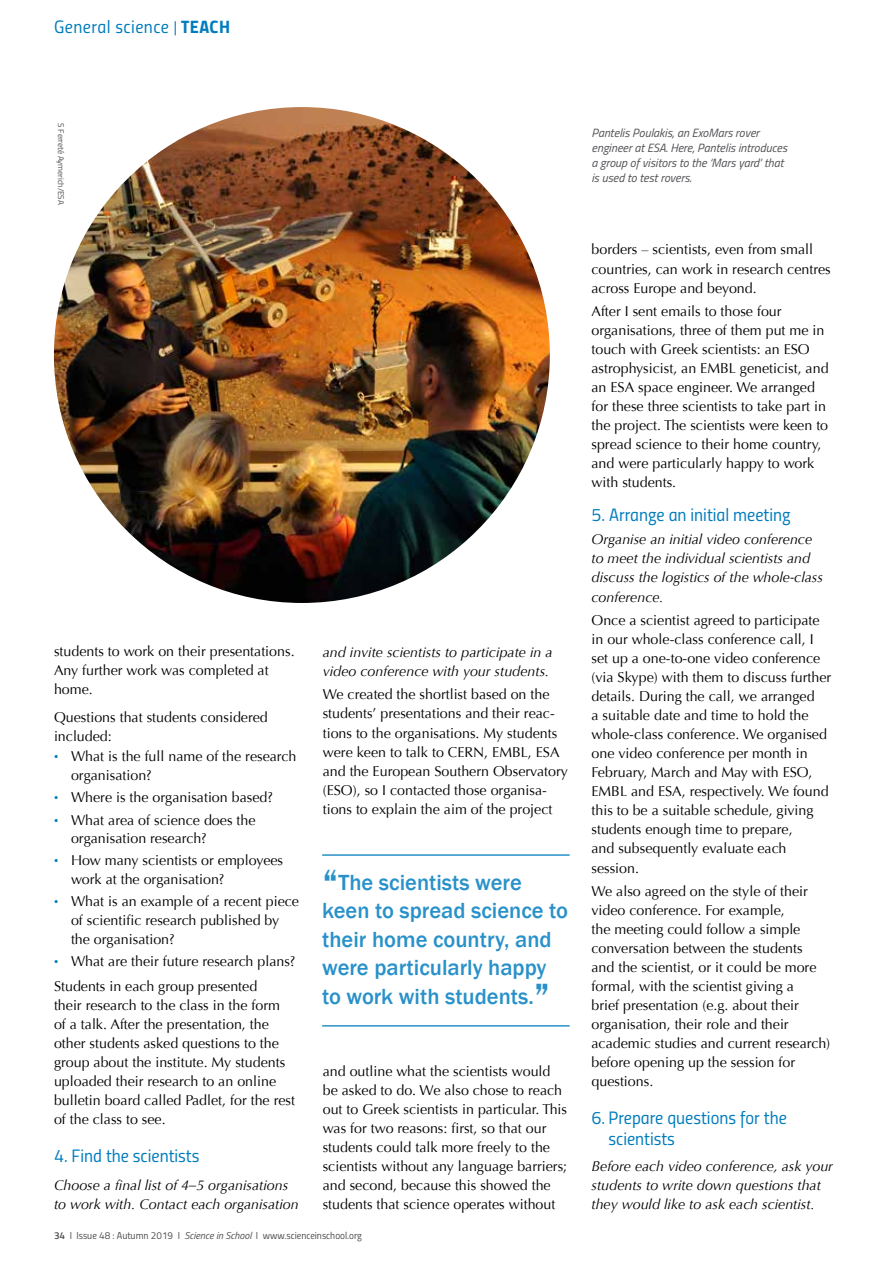
<style>
.page{position:relative;width:893px;height:1263px;background:#fff}
.page>*{position:absolute;margin:0;border:0;box-sizing:border-box;transform-origin:0 0}
.t1{font:500 22.5px/28.5px "Franklin Gothic";color:#2991c9}
.t2{font:18px/21px "Titillium Regular Upright";color:#007cbd}
.t3{font:18px "Titillium Regular Upright";letter-spacing:.025em;color:#007cbd}
.t4{font:14.25px/19px "Optima";color:#000}
.t5{font:italic 14.25px/19px "Optima";color:#000}
.t6{font:italic 12px/15px "Titillium Web";color:#504f53}
.t7{font:10.05px "Titillium Regular Upright";color:#504f53}
.t8{font:8.25px "Titillium Web";letter-spacing:-.01em;color:#504f53}
.s1{font-size:15px}
.s2{font-family:"Titillium Bold Upright"}
.s3{font-weight:900;color:#007cbd}
.s4{font-size:43.5px}
.s5{font-family:"Titillium Semibold Upright"}
.s6{font-family:"Titillium Web";font-style:italic}
</style>
<div class="page">
<hr style="left:322px;top:854px;width:248px;height:2px;background:#2991c9">
<hr style="left:322px;top:1025px;width:248px;height:1px;background:#2991c9">
<img style="left:54px;top:107px;width:496px;height:496px;border-radius:248px">
<p class="t3" style="left:54px;top:14px;width:178px">General science <span class="s1">|</span> <span class="s2">TEACH</span></p>
<p class="t8" style="left:67px;top:123px;width:83px;rotate:90deg">S Ferreté Aymerich/ESA</p>
<p class="t6" style="left:591px;top:125px;width:197px">Pantelis Poulakis, an ExoMars rover engineer at ESA. Here, Pantelis introduces a group of visitors to the ‘Mars yard’ that is used to test rovers.</p>
<p class="t4" style="left:54px;top:642px;width:242px">students to work on their presentations.<br>Any further work was completed at home.</p>
<p class="t4" style="left:54px;top:708px;width:215px">Questions that students considered included:</p>
<p class="t4" style="left:71px;top:747px;width:227px;text-indent:-17px"><span class="s3">·</span> What is the full name of the research organisation?</p>
<p class="t4" style="left:54px;top:787px;width:220px;line-height:22.2px"><span class="s3">·</span> Where is the organisation based? <span class="s3">·</span> What area of science does the</p>
<p class="t4" style="left:54px;top:827px;width:231px;line-height:22.2px;text-indent:17px">organisation research?<br><span class="s3">·</span> How many scientists or employees</p>
<p class="t4" style="left:54px;top:868px;width:247px;line-height:22.2px;text-indent:17px">work at the organisation?<br><span class="s3">·</span> What is an example of a recent piece</p>
<p class="t4" style="left:71px;top:911px;width:210px">of scientific research published by the organisation?</p>
<p class="t4" style="left:54px;top:949px;width:243px;line-height:25px"><span class="s3">·</span> What are their future research plans?<br>Students in each group presented</p>
<p class="t4" style="left:54px;top:996px;width:243px">their research to the class in the form of a talk. After the presentation, the other students asked questions to the group about the institute. My students uploaded their research to an online bulletin board called Padlet, for the rest of the class to see.</p>
<p class="t2" style="left:54px;top:1144px;width:147px">4. Find the scientists</p>
<p class="t5" style="left:54px;top:1176px;width:246px">Choose a final list of 4–5 organisations to work with. Contact each organisation</p>
<p class="t5" style="left:323px;top:643px;width:231px">and invite scientists to participate in a video conference with your students.</p>
<p class="t4" style="left:323px;top:685px;width:247px">We created the shortlist based on the students’ presentations and their reac&shy;tions to the organisations. My students were keen to talk to CERN, EMBL, ESA and the European Southern Observatory (ESO), so I contacted those organisa&shy;tions to explain the aim of the project</p>
<h1 class="t1" style="left:322px;top:868px;width:247px"><span class="s4">“</span>The scientists were keen to spread science to their home country, and were particularly happy to work with students.<span class="s4">”</span></h1>
<p class="t4" style="left:323px;top:1061px;width:246px">and outline what the scientists would be asked to do. We also chose to reach out to Greek scientists in particular. This was for two reasons: first, so that our students could talk more freely to the scientists without any language barriers; and second, because this showed the students that science operates without</p>
<p class="t7" style="left:54px;top:1228px;width:309px"><span class="s5">34</span> I Issue 48 : Autumn 2019 I <span class="s6">Science in School</span> I www.scienceinschool.org</p>
<p class="t4" style="left:591px;top:240px;width:241px">borders – scientists, even from small countries, can work in research centres across Europe and beyond.</p>
<p class="t4" style="left:591px;top:302px;width:239px">After I sent emails to those four organisations, three of them put me in touch with Greek scientists: an ESO astrophysicist, an EMBL geneticist, and an ESA space engineer. We arranged for these three scientists to take part in the project. The scientists were keen to spread science to their home country, and were particularly happy to work with students.</p>
<p class="t2" style="left:591px;top:503px;width:201px">5. Arrange an initial meeting</p>
<p class="t5" style="left:591px;top:530px;width:233px">Organise an initial video conference to meet the individual scientists and discuss the logistics of the whole-class conference.</p>
<p class="t4" style="left:591px;top:611px;width:241px">Once a scientist agreed to participate in our whole-class conference call, I set up a one-to-one video conference (via Skype) with them to discuss further details. During the call, we arranged<br>a suitable date and time to hold the whole-class conference. We organised one video conference per month in February, March and May with ESO, EMBL and ESA, respectively. We found this to be a suitable schedule, giving students enough time to prepare,<br>and subsequently evaluate each session.</p>
<p class="t4" style="left:591px;top:882px;width:240px">We also agreed on the style of their video conference. For example,<br>the meeting could follow a simple conversation between the students<br>and the scientist, or it could be more formal, with the scientist giving a<br>brief presentation (e.g. about their organisation, their role and their academic studies and current research) before opening up the session for questions.</p>
<p class="t2" style="left:608px;top:1106px;width:180px;text-indent:-17px">6. Prepare questions for the scientists</p>
<p class="t5" style="left:591px;top:1156px;width:243px">Before each video conference, ask your students to write down questions that they would like to ask each scientist.</p>
</div>
